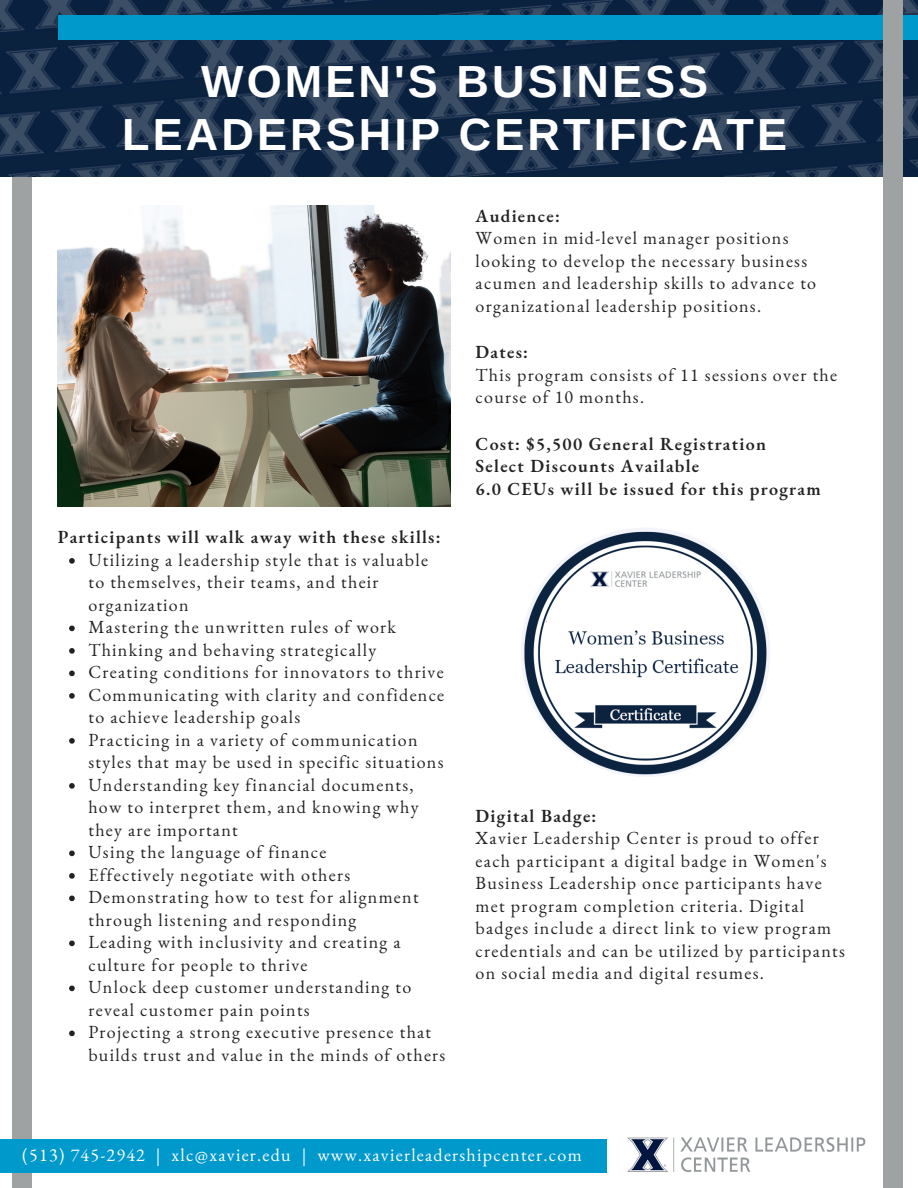
<style>
.page{position:relative;width:918px;height:1188px;background:#fff}
.page>*{position:absolute;margin:0;border:0;box-sizing:border-box;transform-origin:0 0}
.t1{font:700 45px/52.8px "Arimo";letter-spacing:.07em;color:#fff;text-align:center}
.t2{font:18px/22.5px "EB Garamond";letter-spacing:.07em;color:#222}
.t3{font:600 18px "EB Garamond";letter-spacing:.07em;color:#222}
.t4{font:18px "EB Garamond";letter-spacing:.07em;color:#fff}
</style>
<div class="page">
<img style="left:58px;top:206px;width:392px;height:300px">
<div style="left:13px;top:0;width:19px;height:1188px;background:#9ea2a2"></div>
<svg style="left:0;top:0;width:918px;height:177px;background:#182d4a"></svg>
<div style="left:58px;top:15px;width:860px;height:25px;background:#09c"></div>
<div style="left:0;top:1139px;width:606px;height:34px;background:#09c"></div>
<img style="left:627px;top:1137px;width:239px;height:35px">
<div style="left:884px;top:0;width:19px;height:1188px;background:#9ea2a2"></div>
<img style="left:521px;top:527px;width:249px;height:250px;border-radius:50%">
<div style="left:561px;top:595px;width:172px;height:80px;background:#fff"></div>
<img style="left:546px;top:622px;width:198px;height:61px">
<svg style="left:69px;top:558px;width:6px;height:6px"></svg>
<svg style="left:69px;top:626px;width:6px;height:5px"></svg>
<svg style="left:69px;top:648px;width:6px;height:6px"></svg>
<svg style="left:69px;top:671px;width:6px;height:5px"></svg>
<svg style="left:69px;top:693px;width:6px;height:6px"></svg>
<svg style="left:69px;top:738px;width:6px;height:6px"></svg>
<svg style="left:69px;top:783px;width:6px;height:6px"></svg>
<svg style="left:69px;top:851px;width:6px;height:5px"></svg>
<svg style="left:69px;top:873px;width:6px;height:6px"></svg>
<svg style="left:69px;top:896px;width:6px;height:5px"></svg>
<svg style="left:69px;top:941px;width:6px;height:5px"></svg>
<svg style="left:69px;top:986px;width:6px;height:5px"></svg>
<svg style="left:69px;top:1031px;width:6px;height:5px"></svg>
<p class="t1" style="left:122px;top:55px;width:666px">WOMEN'S BUSINESS<br>LEADERSHIP CERTIFICATE</p>
<p class="t3" style="left:476px;top:204px;width:86px">Audience:</p>
<p class="t2" style="left:476px;top:227px;width:314px">Women in mid-level manager positions</p>
<p class="t2" style="left:476px;top:249px;width:333px">looking to develop the necessary business</p>
<p class="t2" style="left:476px;top:272px;width:342px">acumen and leadership skills to advance to</p>
<p class="t2" style="left:476px;top:294px;width:287px">organizational leadership positions.</p>
<p class="t3" style="left:476px;top:340px;width:54px">Dates:</p>
<p class="t2" style="left:476px;top:363px;width:363px">This program consists of 11 sessions over the course of 10 months.</p>
<p class="t3" style="left:58px;top:525px;width:384px">Participants will walk away with these skills:</p>
<p class="t2" style="left:88px;top:548px;width:341px">Utilizing a leadership style that is valuable to themselves, their teams, and their organization</p>
<p class="t2" style="left:88px;top:616px;width:309px">Mastering the unwritten rules of work</p>
<p class="t2" style="left:88px;top:638px;width:289px">Thinking and behaving strategically</p>
<p class="t2" style="left:88px;top:661px;width:357px">Creating conditions for innovators to thrive</p>
<p class="t2" style="left:88px;top:683px;width:357px">Communicating with clarity and confidence to achieve leadership goals</p>
<p class="t2" style="left:88px;top:728px;width:357px">Practicing in a variety of communication styles that may be used in specific situations</p>
<p class="t2" style="left:88px;top:773px;width:332px">Understanding key financial documents, how to interpret them, and knowing why they are important</p>
<p class="t2" style="left:88px;top:841px;width:240px">Using the language of finance</p>
<p class="t2" style="left:88px;top:863px;width:263px">Effectively negotiate with others</p>
<p class="t2" style="left:88px;top:886px;width:332px">Demonstrating how to test for alignment through listening and responding</p>
<p class="t2" style="left:88px;top:931px;width:314px">Leading with inclusivity and creating a culture for people to thrive</p>
<p class="t2" style="left:88px;top:976px;width:324px">Unlock deep customer understanding to reveal customer pain points</p>
<p class="t2" style="left:88px;top:1021px;width:358px">Projecting a strong executive presence that builds trust and value in the minds of others</p>
<p class="t3" style="left:476px;top:432px;width:292px">Cost: $5,500 General Registration</p>
<p class="t3" style="left:476px;top:454px;width:225px">Select Discounts Available</p>
<p class="t3" style="left:476px;top:477px;width:347px">6.0 CEUs will be issued for this program</p>
<p class="t3" style="left:476px;top:803px;width:122px">Digital Badge:</p>
<p class="t2" style="left:476px;top:826px;width:371px">Xavier Leadership Center is proud to offer each participant a digital badge in Women's Business Leadership once participants have met program completion criteria. Digital badges include a direct link to view program credentials and can be utilized by participants on social media and digital resumes.</p>
<p class="t4" style="left:22px;top:1143px;width:561px">(513) 745-2942 | xlc@xavier.edu | www.xavierleadershipcenter.com</p>
</div>
